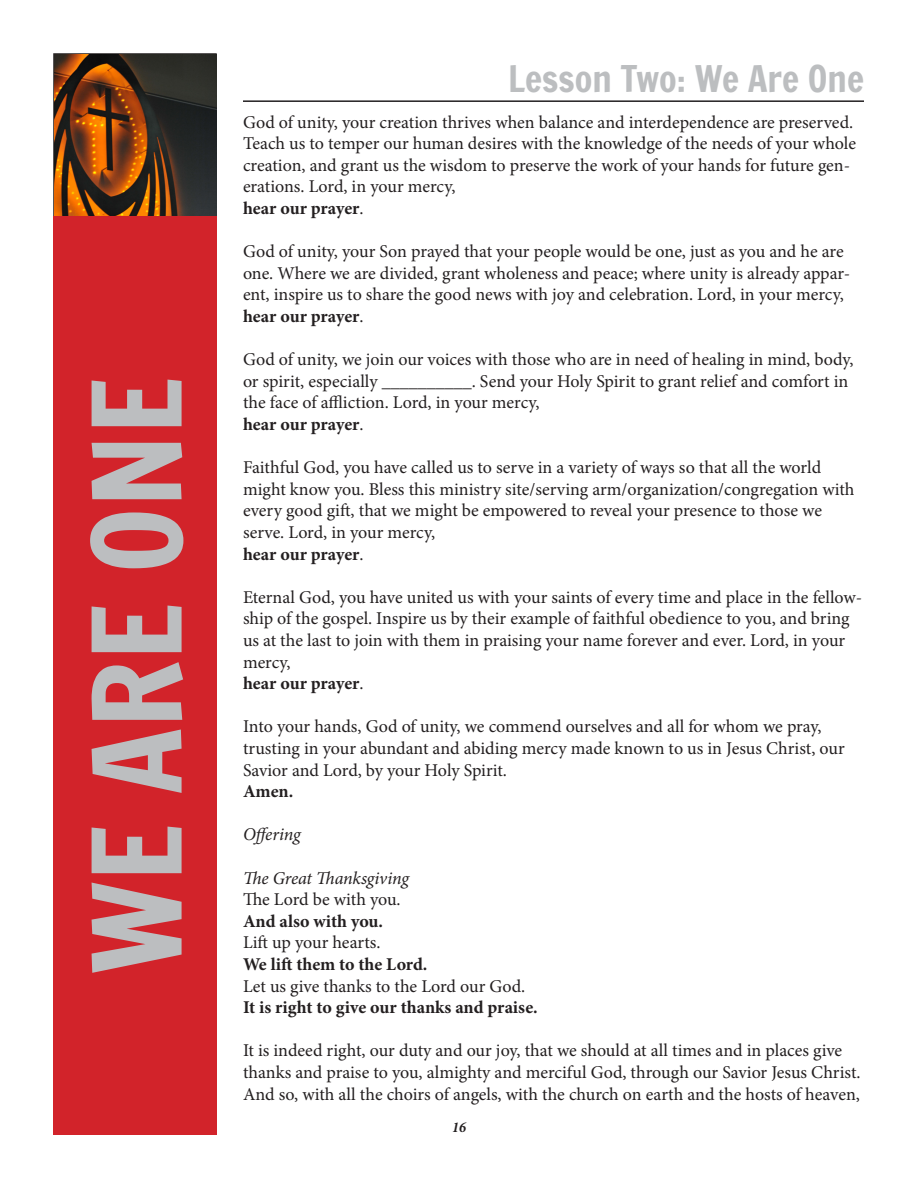
<style>
.page{position:relative;width:918px;height:1188px;background:#fff}
.page>*{position:absolute;margin:0;border:0;box-sizing:border-box;transform-origin:0 0}
.Left_Subhead{font:120px "Francois One";color:#bcbec0}
.Left_Subhead_-_Gray{font:36px "Francois One";color:#bcbec0}
.Left_Subhead-2{font:18px/21.6px "Minion Pro";letter-spacing:-.005em;color:#231f20}
.Left_Subhead-3{font:700 18px "Minion Pro";letter-spacing:-.005em;color:#231f20}
.Left_Subhead-4{font:italic 18px "Minion Pro";letter-spacing:-.01em;color:#231f20}
.t1{font:italic 700 condensed 15px "Minion Pro";color:#231f20}
.s1{font-weight:400}
</style>
<div class="page">
<hr style="left:243px;top:100px;width:621px;height:2px;background:#231f20">
<img style="left:55px;top:54px;width:162px;height:162px">
<div style="left:53px;top:216px;width:164px;height:919px;background:#d2232a"></div>
<p class="Left_Subhead" style="left:51px;top:974px;width:599px;rotate:-90deg">WE ARE ONE</p>
<p class="Left_Subhead_-_Gray" style="left:508px;top:53px;width:357px">Lesson Two: We Are One</p>
<p class="Left_Subhead-2" style="left:243px;top:111px;width:615px">God of unity, your creation thrives when balance and interdependence are preserved.<br>Teach us to temper our human desires with the knowledge of the needs of your whole creation, and grant us the wisdom to preserve the work of your hands for future gen&shy;erations. Lord, in your mercy,</p>
<p class="Left_Subhead-3" style="left:243px;top:196px;width:122px">hear our prayer<span class="s1">.</span></p>
<p class="Left_Subhead-2" style="left:243px;top:241px;width:609px">God of unity, your Son prayed that your people would be one, just as you and he are one. Where we are divided, grant wholeness and peace; where unity is already appar&shy;ent, inspire us to share the good news with joy and celebration. Lord, in your mercy,</p>
<p class="Left_Subhead-3" style="left:243px;top:304px;width:122px">hear our prayer<span class="s1">.</span></p>
<p class="Left_Subhead-2" style="left:243px;top:349px;width:612px">God of unity, we join our voices with those who are in need of healing in mind, body, or spirit, especially __________. Send your Holy Spirit to grant relief and comfort in the face of affliction. Lord, in your mercy,</p>
<p class="Left_Subhead-3" style="left:243px;top:412px;width:122px">hear our prayer<span class="s1">.</span></p>
<p class="Left_Subhead-2" style="left:243px;top:457px;width:613px">Faithful God, you have called us to serve in a variety of ways so that all the world might know you. Bless this ministry site/serving arm/organization/congregation with every good gift, that we might be empowered to reveal your presence to those we serve. Lord, in your mercy,</p>
<p class="Left_Subhead-3" style="left:243px;top:541px;width:122px">hear our prayer<span class="s1">.</span></p>
<p class="Left_Subhead-2" style="left:243px;top:586px;width:621px">Eternal God, you have united us with your saints of every time and place in the fellow&shy;ship of the gospel. Inspire us by their example of faithful obedience to you, and bring us at the last to join with them in praising your name forever and ever. Lord, in your mercy,</p>
<p class="Left_Subhead-3" style="left:243px;top:671px;width:122px">hear our prayer<span class="s1">.</span></p>
<p class="Left_Subhead-2" style="left:243px;top:716px;width:603px">Into your hands, God of unity, we commend ourselves and all for whom we pray, trusting in your abundant and abiding mercy made known to us in Jesus Christ, our<br>Savior and Lord, by your Holy Spirit.</p>
<p class="Left_Subhead-3" style="left:243px;top:779px;width:52px">Amen.</p>
<p class="Left_Subhead-4" style="left:243px;top:822px;width:59px">Offering</p>
<p class="Left_Subhead-4" style="left:243px;top:866px;width:168px">The Great Thanksgiving</p>
<p class="Left_Subhead-2" style="left:243px;top:889px;width:159px">The Lord be with you.</p>
<p class="Left_Subhead-3" style="left:243px;top:908px;width:142px">And also with you.</p>
<p class="Left_Subhead-2" style="left:243px;top:932px;width:139px">Lift up your hearts.</p>
<p class="Left_Subhead-3" style="left:243px;top:952px;width:186px">We lift them to the Lord.</p>
<p class="Left_Subhead-2" style="left:243px;top:975px;width:284px">Let us give thanks to the Lord our God.</p>
<p class="Left_Subhead-3" style="left:243px;top:995px;width:296px">It is right to give our thanks and praise.</p>
<p class="Left_Subhead-2" style="left:243px;top:1040px;width:619px">It is indeed right, our duty and our joy, that we should at all times and in places give thanks and praise to you, almighty and merciful God, through our Savior Jesus Christ.<br>And so, with all the choirs of angels, with the church on earth and the hosts of heaven,</p>
<p class="t1" style="left:452px;top:1117px;width:15px">16</p>
</div>
